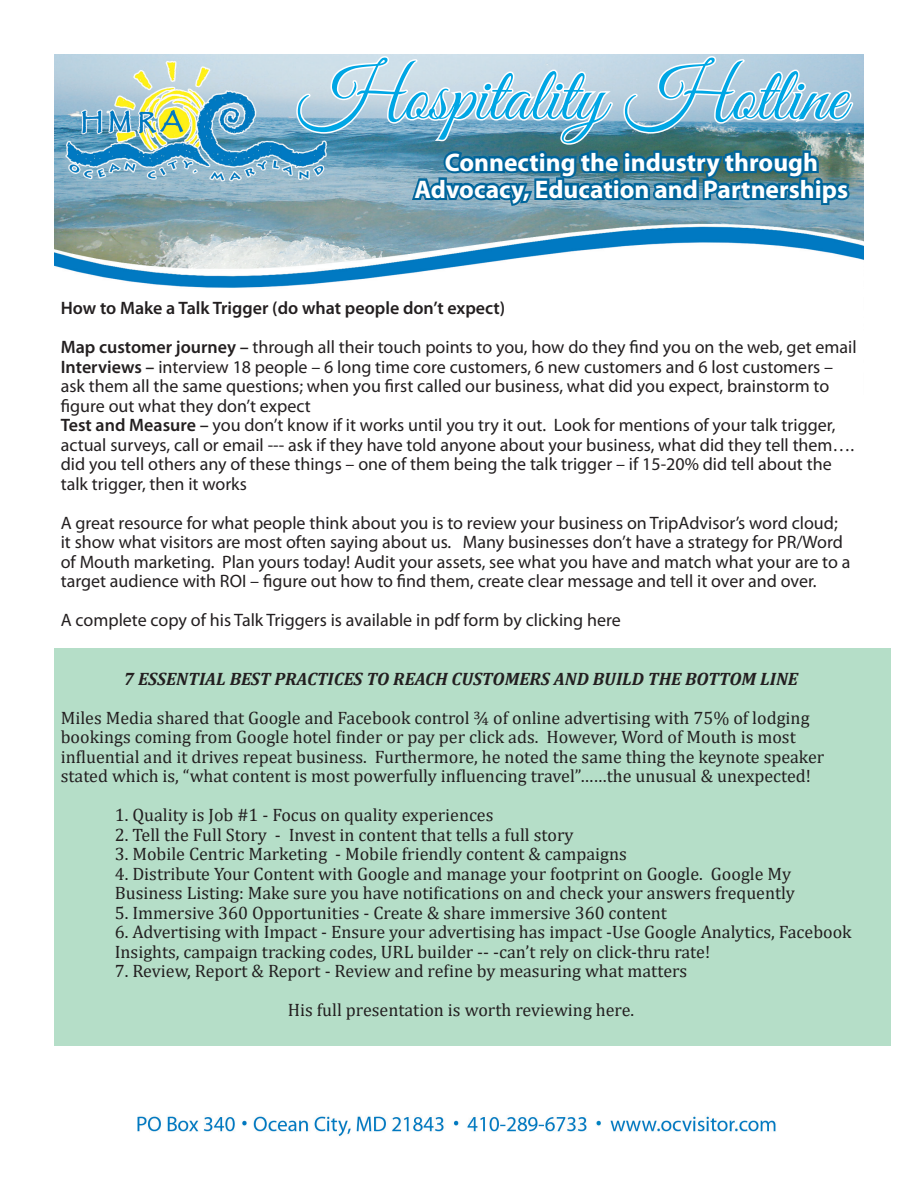
<style>
.page{position:relative;width:918px;height:1188px;background:#fff}
.page>*{position:absolute;margin:0;border:0;box-sizing:border-box;transform-origin:0 0}
.t1{font:76.5px "Great Vibes";color:#00a6e4}
.t2{font:700 25.5px "Myriad Pro";color:#fff}
.t3{font:18px/19.5px "Myriad Pro";color:#231f20}
.t4{font:18px/19.5px "Cambria";color:#231f20}
.t5{font:italic 700 18px "Cambria";color:#231f20}
.t6{font:600 18px "Myriad Pro";color:#231f20}
.s1{font-weight:600}
</style>
<div class="page">
<img style="left:54px;top:54px;width:810px;height:1083px">
<svg style="left:296px;top:55px;width:559px;height:220px"></svg>
<div style="left:44px;top:638px;width:857px;height:417px;background:#fff"></div>
<div style="left:54px;top:648px;width:837px;height:397px;background:#b5dec8"></div>
<p class="t1" style="left:298px;top:54px;width:549px">Hospitality Hotline</p>
<p class="t2" style="left:445px;top:146px;width:375px">Connecting the industry through</p>
<p class="t2" style="left:415px;top:173px;width:435px">Advocacy, Education and Partnerships</p>
<p class="t6" style="left:61px;top:297px;width:446px">How to Make a Talk Trigger (do what people don’t expect)</p>
<p class="t3" style="left:61px;top:337px;width:797px"><span class="s1">Map customer journey –</span> through all their touch points to you, how do they find you on the web, get email</p>
<p class="t3" style="left:61px;top:356px;width:774px"><span class="s1">Interviews –</span> interview 18 people – 6 long time core customers, 6 new customers and 6 lost customers – ask them all the same questions; when you first called our business, what did you expect, brainstorm to figure out what they don’t expect</p>
<p class="t3" style="left:61px;top:415px;width:795px"><span class="s1">Test and Measure –</span> you don’t know if it works until you try it out. Look for mentions of your talk trigger, actual surveys, call or email --- ask if they have told anyone about your business, what did they tell them…. did you tell others any of these things – one of them being the talk trigger – if 15-20% did tell about the talk trigger, then it works</p>
<p class="t3" style="left:61px;top:512px;width:791px">A great resource for what people think about you is to review your business on TripAdvisor’s word cloud; it show what visitors are most often saying about us. Many businesses don’t have a strategy for PR/Word of Mouth marketing. Plan yours today! Audit your assets, see what you have and match what your are to a target audience with ROI – figure out how to find them, create clear message and tell it over and over.</p>
<p class="t3" style="left:61px;top:610px;width:562px">A complete copy of his Talk Triggers is available in pdf form by clicking here</p>
<p class="t5" style="left:124px;top:666px;width:676px">7 ESSENTIAL BEST PRACTICES TO REACH CUSTOMERS AND BUILD THE BOTTOM LINE</p>
<p class="t4" style="left:61px;top:708px;width:765px">Miles Media shared that Google and Facebook control ¾ of online advertising with 75% of lodging bookings coming from Google hotel finder or pay per click ads. However, Word of Mouth is most influential and it drives repeat business. Furthermore, he noted the same thing the keynote speaker stated which is, “what content is most powerfully influencing travel”……the unusual &amp; unexpected!</p>
<p class="t4" style="left:115px;top:805px;width:380px">1. Quality is Job #1 - Focus on quality experiences</p>
<p class="t4" style="left:115px;top:825px;width:460px">2. Tell the Full Story - Invest in content that tells a full story</p>
<p class="t4" style="left:115px;top:844px;width:514px">3. Mobile Centric Marketing - Mobile friendly content &amp; campaigns</p>
<p class="t4" style="left:115px;top:864px;width:682px">4. Distribute Your Content with Google and manage your footprint on Google. Google My<br>Business Listing: Make sure you have notifications on and check your answers frequently</p>
<p class="t4" style="left:115px;top:903px;width:554px">5. Immersive 360 Opportunities - Create &amp; share immersive 360 content</p>
<p class="t4" style="left:115px;top:922px;width:738px">6. Advertising with Impact - Ensure your advertising has impact -Use Google Analytics, Facebook<br>Insights, campaign tracking codes, URL builder -- -can’t rely on click-thru rate!</p>
<p class="t4" style="left:115px;top:961px;width:574px">7. Review, Report &amp; Report - Review and refine by measuring what matters</p>
<p class="t4" style="left:288px;top:1000px;width:348px">His full presentation is worth reviewing here.</p>
</div>
